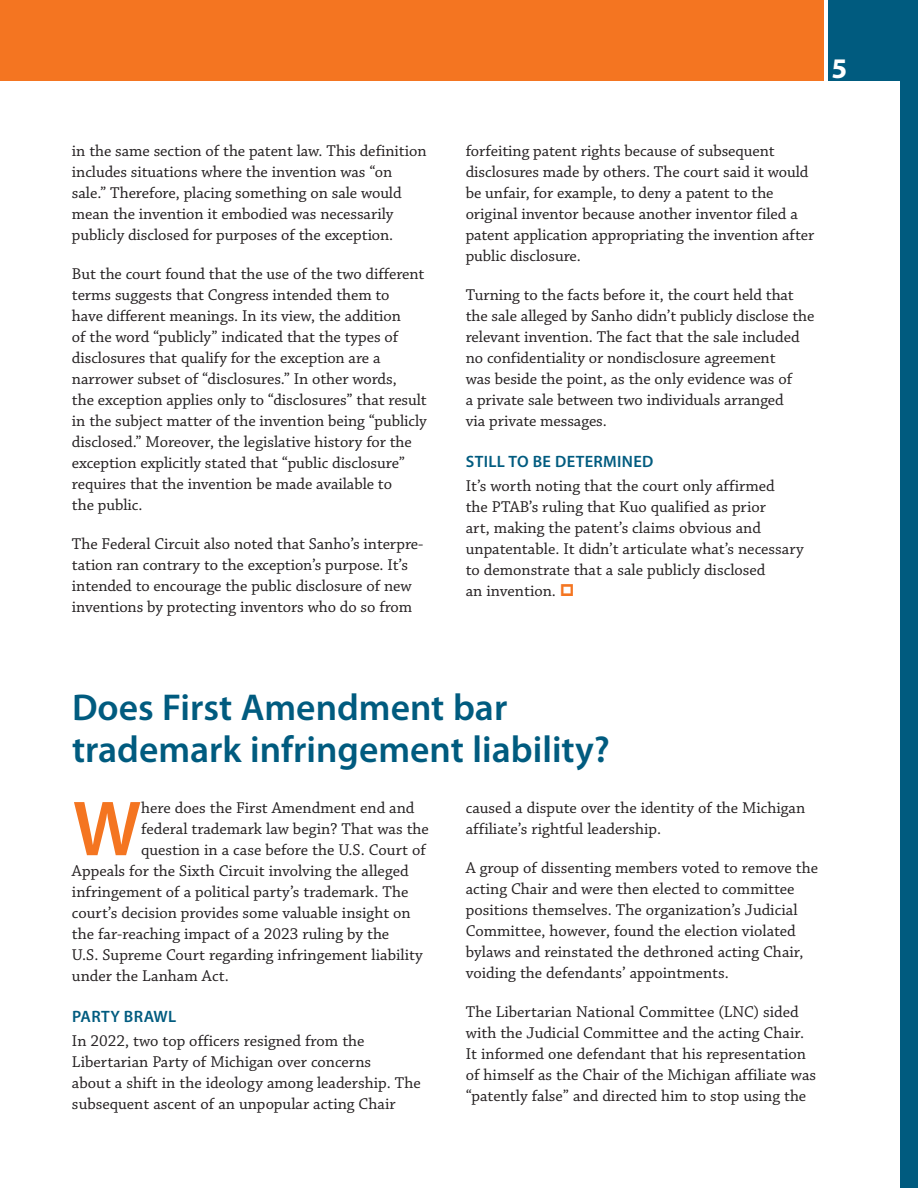
<style>
.page{position:relative;width:918px;height:1188px;background:#fff}
.page>*{position:absolute;margin:0;border:0;box-sizing:border-box;transform-origin:0 0}
.t1{font:600 78.75px "Myriad Pro";color:#f47521}
.t2{font:600 37.5px/42px "Myriad Pro";color:#005b7f}
.t3{font:700 28.5px "Myriad Pro";color:#fff}
.t4{font:16.5px/21px "Chaparral Pro";color:#231f20}
.t5{font:600 16.5px "Myriad Pro";letter-spacing:.02em;color:#005b7f}
</style>
<div class="page">
<div style="left:0;top:0;width:824px;height:81px;background:#f47521"></div>
<div style="left:828px;top:0;width:90px;height:81px;background:#005b7f"></div>
<div style="left:900px;top:72px;width:18px;height:1116px;background:#005b7f"></div>
<p class="t4" style="left:72px;top:141px;width:356px">in the same section of the patent law. This definition includes situations where the invention was “on sale.” Therefore, placing something on sale would mean the invention it embodied was necessarily publicly disclosed for purposes of the exception.</p>
<p class="t4" style="left:72px;top:264px;width:356px">But the court found that the use of the two different terms suggests that Congress intended them to<br>have different meanings. In its view, the addition<br>of the word “publicly” indicated that the types of disclosures that qualify for the exception are a narrower subset of “disclosures.” In other words,<br>the exception applies only to “disclosures” that result in the subject matter of the invention being “publicly disclosed.” Moreover, the legislative history for the exception explicitly stated that “public disclosure” requires that the invention be made available to<br>the public.</p>
<p class="t4" style="left:72px;top:534px;width:353px">The Federal Circuit also noted that Sanho’s interpre&shy;tation ran contrary to the exception’s purpose. It’s intended to encourage the public disclosure of new inventions by protecting inventors who do so from</p>
<h3 class="t3" style="left:831px;top:52px;width:17px">5</h3>
<p class="t4" style="left:466px;top:141px;width:350px">forfeiting patent rights because of subsequent disclosures made by others. The court said it would be unfair, for example, to deny a patent to the original inventor because another inventor filed a patent application appropriating the invention after public disclosure.</p>
<p class="t4" style="left:466px;top:285px;width:350px">Turning to the facts before it, the court held that the sale alleged by Sanho didn’t publicly disclose the relevant invention. The fact that the sale included no confidentiality or nondisclosure agreement<br>was beside the point, as the only evidence was of<br>a private sale between two individuals arranged<br>via private messages.</p>
<p class="t5" style="left:466px;top:452px;width:189px">STILL TO BE DETERMINED</p>
<p class="t4" style="left:466px;top:476px;width:340px">It’s worth noting that the court only affirmed<br>the PTAB’s ruling that Kuo qualified as prior<br>art, making the patent’s claims obvious and unpatentable. It didn’t articulate what’s necessary to demonstrate that a sale publicly disclosed<br>an invention.</p>
<h2 class="t2" style="left:72px;top:687px;width:539px">Does First Amendment bar trademark infringement liability?</h2>
<h1 class="t1" style="left:73px;top:785px;width:70px">W</h1>
<p class="t4" style="left:141px;top:798px;width:275px">here does the First Amendment end and</p>
<p class="t4" style="left:141px;top:819px;width:289px">federal trademark law begin? That was the</p>
<p class="t4" style="left:141px;top:840px;width:286px">question in a case before the U.S. Court of</p>
<p class="t4" style="left:72px;top:861px;width:338px">Appeals for the Sixth Circuit involving the alleged</p>
<p class="t4" style="left:72px;top:882px;width:338px">infringement of a political party’s trademark. The</p>
<p class="t4" style="left:72px;top:903px;width:340px">court’s decision provides some valuable insight on</p>
<p class="t4" style="left:72px;top:924px;width:319px">the far-reaching impact of a 2023 ruling by the</p>
<p class="t4" style="left:72px;top:945px;width:352px">U.S. Supreme Court regarding infringement liability</p>
<p class="t4" style="left:72px;top:966px;width:158px">under the Lanham Act.</p>
<p class="t5" style="left:72px;top:1007px;width:106px">PARTY BRAWL</p>
<p class="t4" style="left:72px;top:1031px;width:350px">In 2022, two top officers resigned from the Libertarian Party of Michigan over concerns<br>about a shift in the ideology among leadership. The subsequent ascent of an unpopular acting Chair</p>
<p class="t4" style="left:466px;top:798px;width:341px">caused a dispute over the identity of the Michigan affiliate’s rightful leadership.</p>
<p class="t4" style="left:466px;top:858px;width:354px">A group of dissenting members voted to remove the acting Chair and were then elected to committee positions themselves. The organization’s Judicial Committee, however, found the election violated bylaws and reinstated the dethroned acting Chair, voiding the defendants’ appointments.</p>
<p class="t4" style="left:466px;top:1002px;width:352px">The Libertarian National Committee (LNC) sided with the Judicial Committee and the acting Chair.<br>It informed one defendant that his representation of himself as the Chair of the Michigan affiliate was “patently false” and directed him to stop using the</p>
</div>
